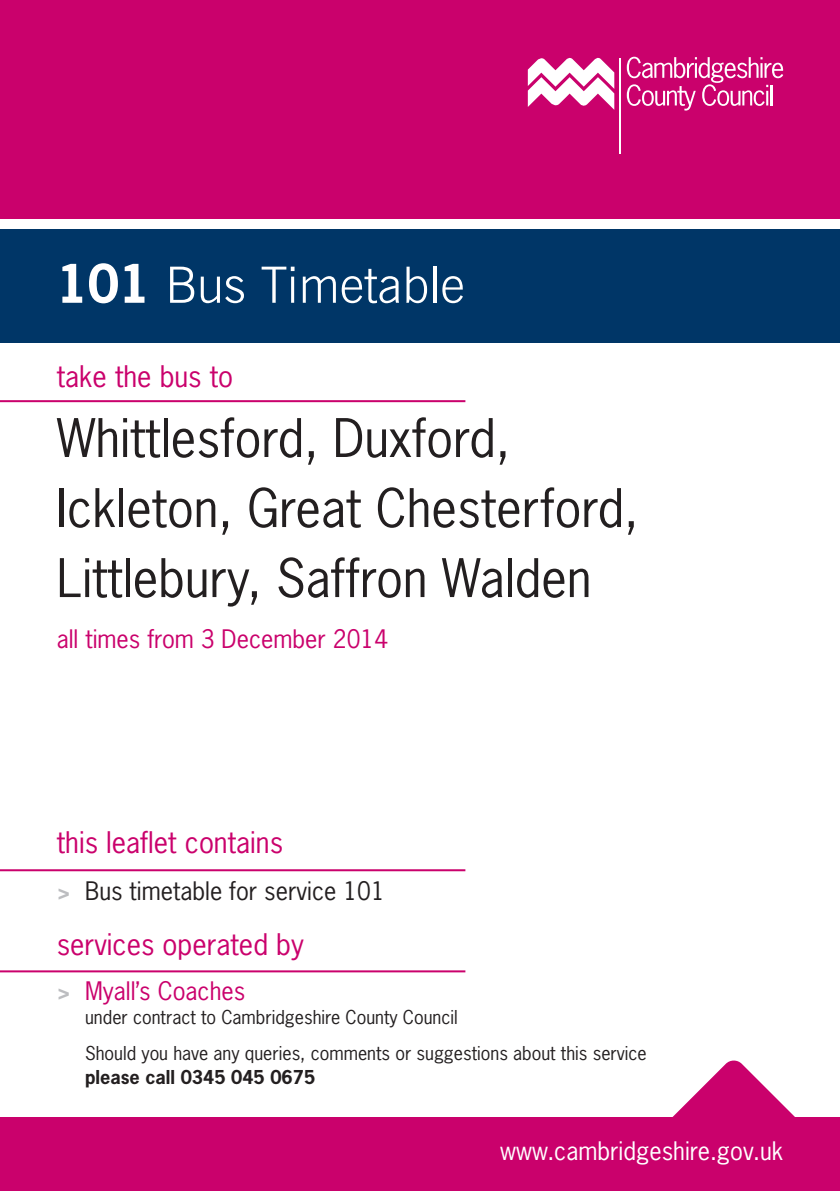
<style>
.page{position:relative;width:840px;height:1191px;background:#fff}
.page>*{position:absolute;margin:0;border:0;box-sizing:border-box;transform-origin:0 0}
.t1{font:50px/70px "News Gothic";color:#231f20}
.t2{font:300 50px "News Gothic BT";color:#fff}
.t3{font:28px "News Gothic";color:#ca016c}
.t4{font:24px "News Gothic";color:#ca016c}
.t5{font:24px "News Gothic";color:#231f20}
.t6{font:24px "News Gothic";color:#fff}
.t7{font:18px/36px "News Gothic";color:#231f20}
.t8{font:700 18px "News Gothic";color:#231f20}
.s1{font-family:"News Gothic";font-weight:700}
.s2{font-weight:700;color:#bcbdc0}
</style>
<div class="page">
<div style="left:0;top:0;width:839px;height:218px;background:#ca016c"></div>
<div style="left:0;top:230px;width:839px;height:113px;background:#003667"></div>
<div style="left:0;top:1117px;width:839px;height:74px;background:#ca016c"></div>
<svg style="left:672px;top:1060px;width:123px;height:57px"></svg>
<svg style="left:527px;top:57px;width:87px;height:53px"></svg>
<hr style="left:618px;top:58px;width:2px;height:96px;background:#fff">
<svg style="left:626px;top:57px;width:156px;height:54px"></svg>
<hr style="left:769px;top:85px;width:2px;height:20px;background:#fff">
<hr style="left:0;top:869px;width:465px;height:2px;background:#ca016c">
<hr style="left:0;top:400px;width:465px;height:2px;background:#ca016c">
<hr style="left:0;top:970px;width:465px;height:2px;background:#ca016c">
<h1 class="t2" style="left:57px;top:256px;width:409px"><span class="s1">101</span> Bus Timetable</h1>
<h2 class="t3" style="left:57px;top:361px;width:178px">take the bus to</h2>
<h1 class="t1" style="left:57px;top:405px;width:583px">Whittlesford, Duxford,<br>Ickleton, Great Chesterford,<br>Littlebury, Saffron Walden</h1>
<h3 class="t4" style="left:57px;top:625px;width:333px">all times from 3 December 2014</h3>
<h2 class="t3" style="left:57px;top:826px;width:228px">this leaflet contains</h2>
<h3 class="t5" style="left:57px;top:877px;width:329px"><span class="s2">&gt;</span> Bus timetable for service 101</h3>
<h2 class="t3" style="left:57px;top:929px;width:248px">services operated by</h2>
<h3 class="t4" style="left:57px;top:977px;width:190px"><span class="s2">&gt;</span> Myall’s Coaches</h3>
<p class="t7" style="left:85px;top:999px;width:563px">under contract to Cambridgeshire County Council<br>Should you have any queries, comments or suggestions about this service</p>
<p class="t8" style="left:85px;top:1067px;width:231px">please call 0345 045 0675</p>
<h3 class="t6" style="left:500px;top:1137px;width:284px">www.cambridgeshire.gov.uk</h3>
</div>
